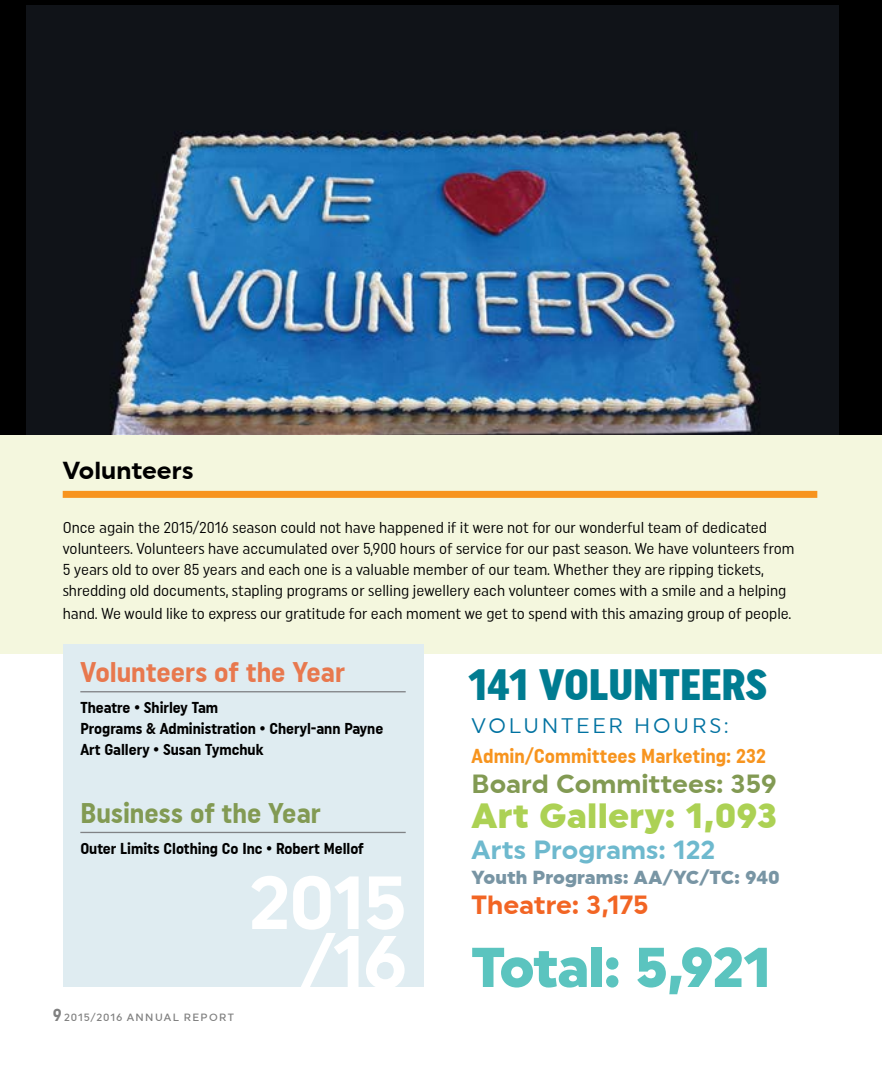
<style>
.page{position:relative;width:882px;height:1071px;background:#fff}
.page>*{position:absolute;margin:0;border:0;box-sizing:border-box;transform-origin:0 0}
.t1{font:900 56px "Uniform";letter-spacing:-.03em;color:#5bc4bf}
.t2{font:900 43.75px "Uniform Condensed";color:#007c91}
.t3{font:900 35px "Uniform";letter-spacing:.005em;color:#acd154}
.t4{font:700 28.35px "Uniform Condensed";color:#e8784e}
.t5{font:700 28.35px "Uniform Condensed";color:#829a53}
.t6{font:700 26.25px "Uniform";color:#829a53}
.t7{font:700 26.25px "Uniform";color:#6eb9ce}
.t8{font:700 26.25px "Uniform";letter-spacing:-.01em;color:#f26524}
.t9{font:700 24.5px "Uniform";color:#000}
.t10{font:21px "Uniform";letter-spacing:.13em;color:#0072a1}
.t11{font:700 20.12px "Uniform Condensed";letter-spacing:.005em;color:#f7941e}
.t12{font:900 18.9px "Uniform";color:#7895a4}
.t13{font:15.75px/21px "Uniform Condensed";color:#000}
.t14{font:700 15.75px/21px "Uniform Condensed";color:#000}
.t15{font:500 10.5px "Uniform";letter-spacing:.125em;color:#000}
.s1{font-family:"Uniform Condensed";font-weight:700;font-size:17.5px}
</style>
<div class="page">
<div style="left:0;top:361px;width:882px;height:293px;background:#f4f7de"></div>
<div style="left:63px;top:644px;width:360px;height:343px;background:#dfecf1"></div>
<svg style="left:251px;top:876px;width:154px;height:111px"></svg>
<div style="left:0;top:0;width:882px;height:435px;background:#000"></div>
<img style="left:26px;top:5px;width:813px;height:430px">
<hr style="left:80px;top:691px;width:326px;height:1px;background:#808285">
<hr style="left:80px;top:832px;width:326px;height:1px;background:#808285">
<div style="left:63px;top:491px;width:754px;height:7px;background:#f7941e"></div>
<h3 class="t9" style="left:63px;top:455px;width:132px">Volunteers</h3>
<p class="t13" style="left:63px;top:517px;width:733px">Once again the 2015/2016 season could not have happened if it were not for our wonderful team of dedicated volunteers. Volunteers have accumulated over 5,900 hours of service for our past season. We have volunteers from 5 years old to over 85 years and each one is a valuable member of our team. Whether they are ripping tickets, shredding old documents, stapling programs or selling jewellery each volunteer comes with a smile and a helping</p>
<p class="t13" style="left:63px;top:603px;width:730px">hand. We would like to express our gratitude for each moment we get to spend with this amazing group of people.</p>
<h3 class="t4" style="left:80px;top:655px;width:266px">Volunteers of the Year</h3>
<p class="t14" style="left:80px;top:697px;width:304px">Theatre • Shirley Tam<br>Programs &amp; Administration • Cheryl-ann Payne<br>Art Gallery • Susan Tymchuk</p>
<h2 class="t2" style="left:468px;top:659px;width:301px">141 VOLUNTEERS</h2>
<h3 class="t10" style="left:472px;top:713px;width:258px">VOLUNTEER HOURS:</h3>
<p class="t11" style="left:472px;top:744px;width:296px">Admin/Committees Marketing: 232</p>
<h3 class="t6" style="left:472px;top:768px;width:307px">Board Committees: 359</h3>
<h3 class="t3" style="left:472px;top:795px;width:307px">Art Gallery: 1,093</h3>
<h3 class="t7" style="left:472px;top:834px;width:245px">Arts Programs: 122</h3>
<p class="t12" style="left:472px;top:866px;width:310px">Youth Programs: AA/YC/TC: 940</p>
<h3 class="t8" style="left:472px;top:889px;width:179px">Theatre: 3,175</h3>
<h1 class="t1" style="left:472px;top:934px;width:302px">Total: 5,921</h1>
<h3 class="t5" style="left:80px;top:796px;width:242px">Business of the Year</h3>
<p class="t14" style="left:80px;top:838px;width:285px">Outer Limits Clothing Co Inc • Robert Mellof</p>
<p class="t15" style="left:52px;top:1011px;width:183px"><span class="s1">9</span> 2015/2016 ANNUAL REPORT</p>
</div>
